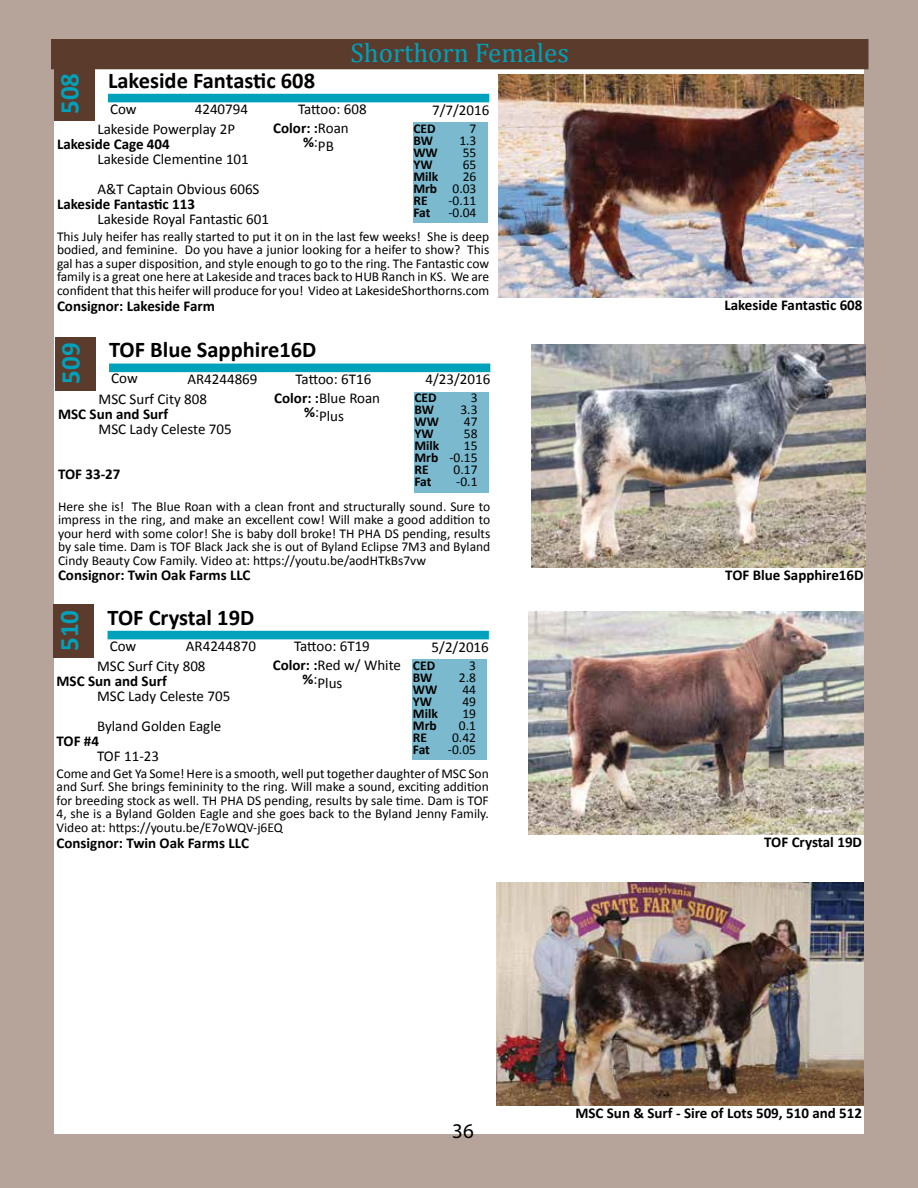
<style>
.page{position:relative;width:918px;height:1188px;background:#b6a39a}
.page>*{position:absolute;margin:0;border:0;box-sizing:border-box;transform-origin:0 0}
.t1{font:27px "Cambria";color:#00a1ba}
.t2{font:700 27px "Calibri";color:#00a1ba}
.t3{font:700 22.5px "Calibri";color:#000}
.t4{font:21px "Myriad Pro";color:#000}
.t5{font:15px/30px "Calibri";color:#000}
.t6{font:700 15px/13.5px "Calibri";color:#000;text-align:center}
.t7{font:13.5px/12px "Calibri";color:#000;text-align:justify}
.t8{font:700 13.5px/12px "Calibri";color:#000}
.s1{font-weight:400}
.s2{font-weight:700}
</style>
<div class="page">
<div style="left:54px;top:54px;width:810px;height:1080px;background:#fff"></div>
<div style="left:52px;top:40px;width:816px;height:29px;background:#5b3b2c"></div>
<div style="left:51px;top:39px;width:817px;height:30px;border:2px solid #5b3b2c"></div>
<div style="left:108px;top:94px;width:381px;height:8px;background:#00a1ba"></div>
<div style="left:54px;top:68px;width:40px;height:53px;background:#5b3b2c"></div>
<div style="left:413px;top:122px;width:75px;height:101px;background:#7bbace"></div>
<img style="left:498px;top:75px;width:366px;height:223px">
<div style="left:109px;top:364px;width:381px;height:8px;background:#00a1ba"></div>
<div style="left:55px;top:337px;width:40px;height:53px;background:#5b3b2c"></div>
<div style="left:414px;top:392px;width:75px;height:101px;background:#7bbace"></div>
<img style="left:531px;top:344px;width:334px;height:223px">
<div style="left:108px;top:631px;width:381px;height:8px;background:#00a1ba"></div>
<div style="left:54px;top:604px;width:40px;height:54px;background:#5b3b2c"></div>
<div style="left:413px;top:659px;width:74px;height:101px;background:#7bbace"></div>
<img style="left:528px;top:612px;width:336px;height:223px">
<img style="left:496px;top:882px;width:368px;height:223px">
<h1 class="t1" style="left:350px;top:36px;width:220px">Shorthorn Females</h1>
<h2 class="t3" style="left:108px;top:64px;width:209px">Lakeside Fantastic 608</h2>
<h1 class="t2" style="left:51px;top:114px;width:43px;rotate:-90deg">508</h1>
<p class="t5" style="left:110px;top:93px;width:28px">Cow</p>
<p class="t5" style="left:195px;top:94px;width:55px">4240794</p>
<p class="t5" style="left:298px;top:94px;width:70px">Tattoo: 608</p>
<p class="t5" style="left:432px;top:94px;width:59px">7/7/2016</p>
<p class="t8" style="left:413px;top:122px;width:26px">CED<br>BW<br>WW<br>YW<br>Milk<br>Mrb<br>RE<br>Fat</p>
<p class="t7" style="left:448px;top:122px;width:30px;text-align:right">7<br>1.3<br>55<br>65<br>26<br>0.03 -0.11 -0.04</p>
<p class="t6" style="left:273px;top:121px;width:77px">Color: :<span class="s1">Roan </span>%<span class="s1">:</span></p>
<p class="t5" style="left:98px;top:113px;width:139px">Lakeside Powerplay 2P</p>
<p class="t6" style="left:57px;top:137px;width:114px">Lakeside Cage 404</p>
<p class="t5" style="left:98px;top:143px;width:164px">Lakeside Clementine 101<br>A&amp;T Captain Obvious 606S</p>
<p class="t6" style="left:57px;top:197px;width:140px">Lakeside Fantastic 113</p>
<p class="t5" style="left:98px;top:203px;width:173px">Lakeside Royal Fantastic 601</p>
<p class="t5" style="left:318px;top:131px;width:17px">PB</p>
<p class="t7" style="left:57px;top:229px;width:434px;line-height:13.5px">This July heifer has really started to put it on in the last few weeks! She is deep bodied, and feminine. Do you have a junior looking for a heifer to show? This gal has a super disposition, and style enough to go to the ring. The Fantastic cow family is a great one here at Lakeside and traces back to HUB Ranch in KS. We are confident that this heifer will produce for you! Video at LakesideShorthorns.com</p>
<p class="t6" style="left:57px;top:298px;width:159px">Consignor: Lakeside Farm</p>
<h2 class="t3" style="left:109px;top:334px;width:209px">TOF Blue Sapphire16D</h2>
<h1 class="t2" style="left:52px;top:384px;width:43px;rotate:-90deg">509</h1>
<p class="t5" style="left:111px;top:363px;width:28px">Cow</p>
<p class="t5" style="left:187px;top:363px;width:72px">AR4244869</p>
<p class="t5" style="left:296px;top:363px;width:77px">Tattoo: 6T16</p>
<p class="t5" style="left:426px;top:364px;width:66px">4/23/2016</p>
<p class="t8" style="left:414px;top:391px;width:26px">CED<br>BW<br>WW<br>YW<br>Milk<br>Mrb<br>RE<br>Fat</p>
<p class="t7" style="left:449px;top:392px;width:30px;text-align:right">3<br>3.3<br>47<br>58<br>15 -0.15<br>0.17 -0.1</p>
<p class="t5" style="left:304px;top:391px;width:78px;line-height:13.5px;text-indent:-30px"><span class="s2">Color: :</span>Blue Roan <span class="s2">%</span>:</p>
<p class="t5" style="left:99px;top:383px;width:110px">MSC Surf City 808</p>
<p class="t6" style="left:58px;top:406px;width:112px">MSC Sun and Surf</p>
<p class="t5" style="left:99px;top:413px;width:135px">MSC Lady Celeste 705</p>
<p class="t6" style="left:58px;top:466px;width:64px">TOF 33-27</p>
<p class="t5" style="left:319px;top:401px;width:26px">Plus</p>
<p class="t7" style="left:58px;top:499px;width:434px;line-height:13.5px">Here she is! The Blue Roan with a clean front and structurally sound. Sure to impress in the ring, and make an excellent cow! Will make a good addition to your herd with some color! She is baby doll broke! TH PHA DS pending, results by sale time. Dam is TOF Black Jack she is out of Byland Eclipse 7M3 and Byland Cindy Beauty Cow Family. Video at: https://youtu.be/aodHTkBs7vw</p>
<p class="t6" style="left:58px;top:568px;width:194px">Consignor: Twin Oak Farms LLC</p>
<h2 class="t3" style="left:108px;top:601px;width:148px">TOF Crystal 19D</h2>
<h1 class="t2" style="left:50px;top:651px;width:43px;rotate:-90deg">510</h1>
<p class="t5" style="left:110px;top:630px;width:28px">Cow</p>
<p class="t5" style="left:186px;top:631px;width:72px">AR4244870</p>
<p class="t5" style="left:294px;top:631px;width:77px">Tattoo: 6T19</p>
<p class="t5" style="left:432px;top:631px;width:59px">5/2/2016</p>
<p class="t8" style="left:413px;top:659px;width:26px">CED<br>BW<br>WW<br>YW<br>Milk<br>Mrb<br>RE<br>Fat</p>
<p class="t7" style="left:448px;top:659px;width:30px;text-align:right">3<br>2.8<br>44<br>49<br>19<br>0.1<br>0.42 -0.05</p>
<p class="t5" style="left:303px;top:658px;width:100px;line-height:13.5px;text-indent:-30px"><span class="s2">Color: :</span>Red w/ White <span class="s2">%</span>:</p>
<p class="t5" style="left:97px;top:650px;width:110px">MSC Surf City 808</p>
<p class="t6" style="left:57px;top:674px;width:112px">MSC Sun and Surf</p>
<p class="t5" style="left:97px;top:680px;width:135px">MSC Lady Celeste 705<br>Byland Golden Eagle</p>
<p class="t6" style="left:57px;top:734px;width:44px">TOF #4</p>
<p class="t5" style="left:97px;top:740px;width:64px">TOF 11-23</p>
<p class="t5" style="left:318px;top:668px;width:26px">Plus</p>
<p class="t7" style="left:57px;top:766px;width:434px;line-height:13.5px">Come and Get Ya Some! Here is a smooth, well put together daughter of MSC Son and Surf. She brings femininity to the ring. Will make a sound, exciting addition for breeding stock as well. TH PHA DS pending, results by sale time. Dam is TOF 4, she is a Byland Golden Eagle and she goes back to the Byland Jenny Family.<br>Video at: https://youtu.be/E7oWQV-j6EQ</p>
<p class="t6" style="left:57px;top:835px;width:194px">Consignor: Twin Oak Farms LLC</p>
<p class="t6" style="left:724px;top:298px;width:140px">Lakeside Fantastic 608</p>
<p class="t6" style="left:725px;top:568px;width:140px">TOF Blue Sapphire16D</p>
<p class="t6" style="left:764px;top:835px;width:99px">TOF Crystal 19D</p>
<h3 class="t4" style="left:452px;top:1118px;width:23px">36</h3>
<p class="t6" style="left:575px;top:1105px;width:288px">MSC Sun &amp; Surf - Sire of Lots 509, 510 and 512</p>
</div>
